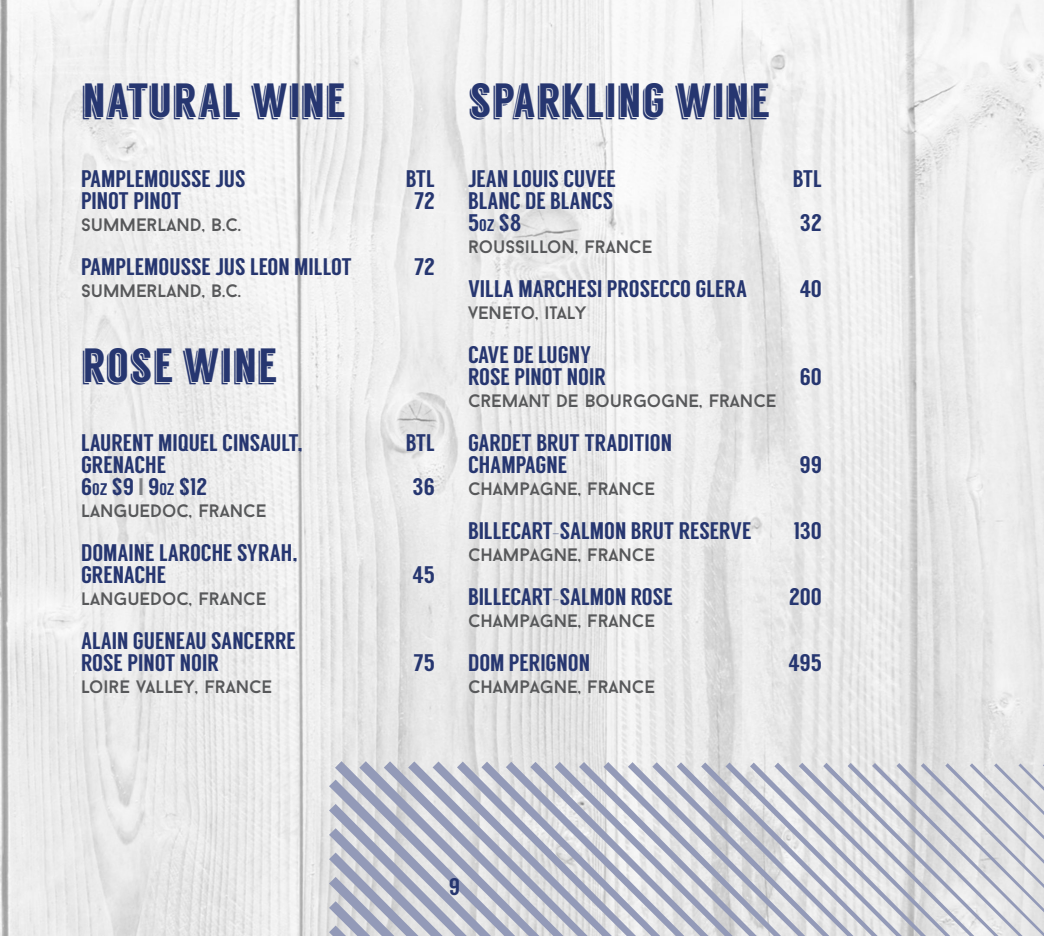
<style>
.page{position:relative;width:1044px;height:936px;background:#fff}
.page>*{position:absolute;margin:0;border:0;box-sizing:border-box;transform-origin:0 0}
.t1{font:48px "Langdon";letter-spacing:.01em;color:#263670}
.Heading{font:24px "Langdon";color:#263670}
.Body{font:18px "Baron Neue";color:#57585a}
.s1{font-size:16.8px}
.s2{color:#808285}
</style>
<div class="page">
<img style="left:0;top:0;width:1044px;height:936px">
<svg style="left:329px;top:761px;width:715px;height:175px;background:#c8cad4"></svg>
<p class="t1" style="left:81px;top:72px;width:265px">NATURAL WINE</p>
<p class="t1" style="left:468px;top:72px;width:302px">SPARKLING WINE</p>
<p class="Heading" style="left:81px;top:165px;width:166px">PAMPLEMOUSSE JUS</p>
<p class="Heading" style="left:406px;top:165px;width:31px">BTL</p>
<p class="Heading" style="left:81px;top:187px;width:102px">PINOT PINOT</p>
<p class="Heading" style="left:414px;top:187px;width:22px">72</p>
<p class="Body" style="left:81px;top:214px;width:162px">SUMMERLAND, B.C.</p>
<p class="Heading" style="left:81px;top:253px;width:272px">PAMPLEMOUSSE JUS LEON MILLOT</p>
<p class="Heading" style="left:414px;top:253px;width:22px">72</p>
<p class="Body" style="left:81px;top:280px;width:162px">SUMMERLAND, B.C.</p>
<p class="t1" style="left:81px;top:338px;width:197px">ROSE WINE</p>
<p class="Heading" style="left:81px;top:428px;width:223px">LAURENT MIQUEL CINSAULT,</p>
<p class="Heading" style="left:406px;top:428px;width:31px">BTL</p>
<p class="Heading" style="left:81px;top:450px;width:87px">GRENACHE</p>
<p class="Heading" style="left:81px;top:472px;width:128px">6<span class="s1">OZ</span> $9 <span class="s2">I</span> 9<span class="s1">OZ</span> $12</p>
<p class="Heading" style="left:413px;top:472px;width:24px">36</p>
<p class="Body" style="left:81px;top:499px;width:187px">LANGUEDOC, FRANCE</p>
<p class="Heading" style="left:81px;top:538px;width:218px">DOMAINE LAROCHE SYRAH,</p>
<p class="Heading" style="left:81px;top:560px;width:87px">GRENACHE</p>
<p class="Heading" style="left:412px;top:560px;width:24px">45</p>
<p class="Body" style="left:81px;top:587px;width:187px">LANGUEDOC, FRANCE</p>
<p class="Heading" style="left:81px;top:626px;width:216px">ALAIN GUENEAU SANCERRE</p>
<p class="Heading" style="left:81px;top:648px;width:139px">ROSE PINOT NOIR</p>
<p class="Heading" style="left:414px;top:648px;width:23px">75</p>
<p class="Body" style="left:81px;top:675px;width:193px">LOIRE VALLEY, FRANCE</p>
<p class="Heading" style="left:468px;top:165px;width:149px">JEAN LOUIS CUVEE</p>
<p class="Heading" style="left:793px;top:165px;width:31px">BTL</p>
<p class="Heading" style="left:468px;top:187px;width:147px">BLANC DE BLANCS</p>
<p class="Heading" style="left:468px;top:209px;width:55px">5<span class="s1">OZ</span> $8</p>
<p class="Heading" style="left:800px;top:209px;width:23px">32</p>
<p class="Body" style="left:468px;top:236px;width:186px">ROUSSILLON, FRANCE</p>
<p class="Heading" style="left:468px;top:275px;width:281px">VILLA MARCHESI PROSECCO GLERA</p>
<p class="Heading" style="left:800px;top:275px;width:24px">40</p>
<p class="Body" style="left:468px;top:302px;width:120px">VENETO, ITALY</p>
<p class="Heading" style="left:468px;top:341px;width:125px">CAVE DE LUGNY</p>
<p class="Heading" style="left:468px;top:363px;width:139px">ROSE PINOT NOIR</p>
<p class="Heading" style="left:800px;top:363px;width:24px">60</p>
<p class="Body" style="left:468px;top:390px;width:310px">CREMANT DE BOURGOGNE, FRANCE</p>
<p class="Heading" style="left:468px;top:429px;width:206px">GARDET BRUT TRADITION</p>
<p class="Heading" style="left:468px;top:451px;width:101px">CHAMPAGNE</p>
<p class="Heading" style="left:800px;top:451px;width:24px">99</p>
<p class="Body" style="left:468px;top:478px;width:189px">CHAMPAGNE, FRANCE</p>
<p class="Heading" style="left:468px;top:517px;width:285px">BILLECART-SALMON BRUT RESERVE</p>
<p class="Heading" style="left:794px;top:517px;width:30px">130</p>
<p class="Body" style="left:468px;top:544px;width:189px">CHAMPAGNE, FRANCE</p>
<p class="Heading" style="left:468px;top:583px;width:206px">BILLECART-SALMON ROSE</p>
<p class="Heading" style="left:789px;top:583px;width:34px">200</p>
<p class="Body" style="left:468px;top:610px;width:189px">CHAMPAGNE, FRANCE</p>
<p class="Heading" style="left:468px;top:649px;width:124px">DOM PERIGNON</p>
<p class="Heading" style="left:788px;top:649px;width:35px">495</p>
<p class="Body" style="left:468px;top:676px;width:189px">CHAMPAGNE, FRANCE</p>
<p class="Heading" style="left:449px;top:873px;width:13px">9</p>
</div>
